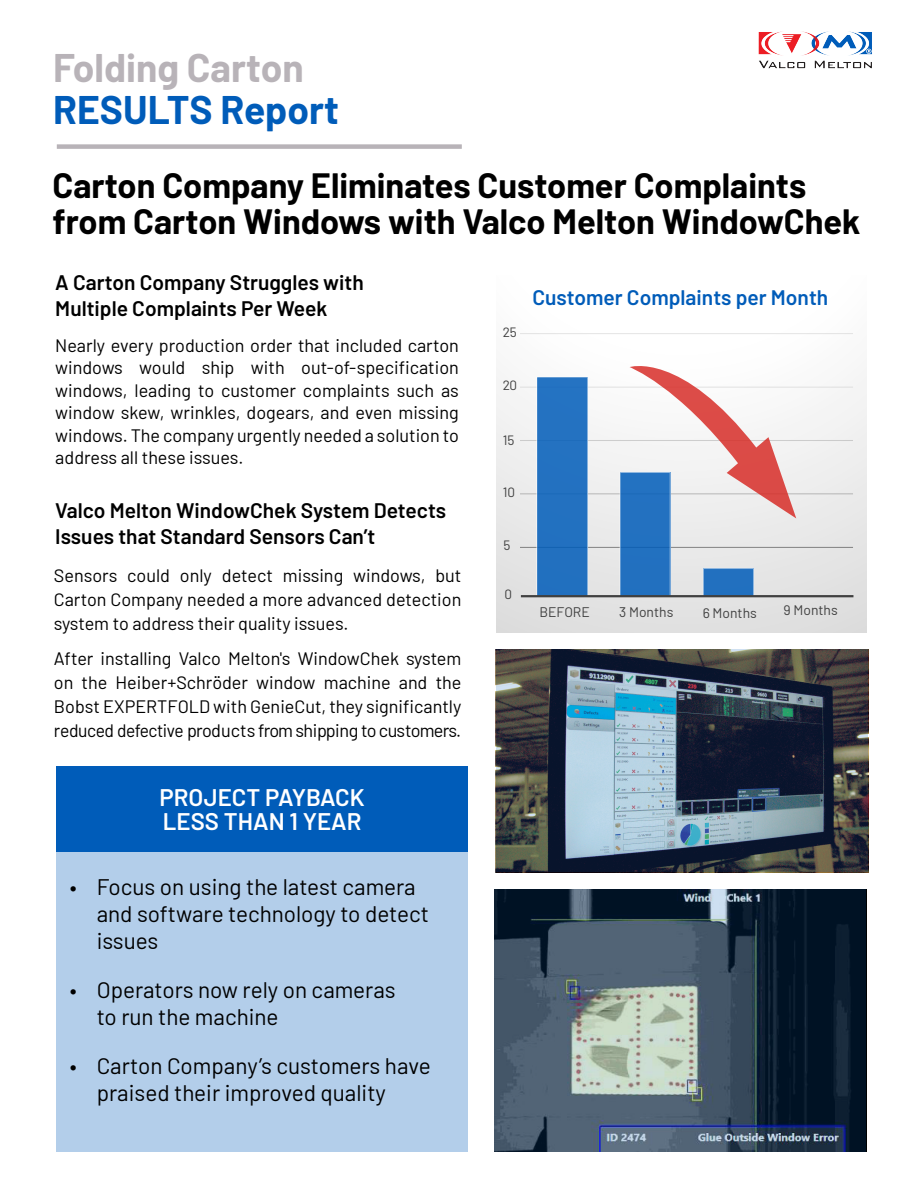
<style>
.page{position:relative;width:918px;height:1188px;background:#fff}
.page>*{position:absolute;margin:0;border:0;box-sizing:border-box;transform-origin:0 0}
.t1{font:700 39px "Barlow";color:#b8b3b8}
.t2{font:700 39px "Barlow";color:#005cb9}
.t3{font:700 34.35px/36px "Barlow";color:#000}
.t4{font:600 24px/24px "Barlow";color:#fff}
.t5{font:22.5px/27px "Barlow";color:#000}
.t6{font:600 21px/25.5px "Barlow";color:#000}
.t7{font:600 21px "Barlow";color:#005cb9}
.t8{font:18px/22.5px "Barlow";letter-spacing:-.005em;color:#000;text-align:justify}
.t9{font:13.95px "Barlow";color:#404040}
.t10{font:13.5px "Barlow";letter-spacing:-.005em;color:#404040}
</style>
<div class="page">
<img style="left:758px;top:31px;width:114px;height:38px">
<div style="left:57px;top:144px;width:405px;height:5px;background:#b8b3b8"></div>
<div style="left:496px;top:276px;width:370px;height:356px;background:linear-gradient(to bottom,#fff,#dedede)"></div>
<img style="left:521px;top:334px;width:333px;height:214px">
<div style="left:537px;top:377px;width:51px;height:219px;background:#2371c0"></div>
<div style="left:536px;top:376px;width:52px;height:221px;border:1px solid #fff"></div>
<div style="left:620px;top:472px;width:50px;height:124px;background:#2271c0"></div>
<div style="left:619px;top:472px;width:52px;height:125px;border:1px solid #fff"></div>
<div style="left:703px;top:568px;width:51px;height:29px;background:#2270bf"></div>
<hr style="left:521px;top:595px;width:332px;height:2px;background:#404040">
<svg style="left:495px;top:889px;width:371px;height:263px;background:#415260"></svg>
<div style="left:56px;top:822px;width:412px;height:330px;background:#b3ceea"></div>
<div style="left:56px;top:767px;width:412px;height:85px;background:#005cb9"></div>
<svg style="left:630px;top:350px;width:166px;height:168px"></svg>
<img style="left:496px;top:650px;width:371px;height:222px">
<h1 class="t1" style="left:53px;top:39px;width:252px">Folding Carton</h1>
<h1 class="t2" style="left:53px;top:81px;width:287px">RESULTS Report</h1>
<h2 class="t3" style="left:53px;top:165px;width:809px">Carton Company Eliminates Customer Complaints from Carton Windows with Valco Melton WindowChek</h2>
<p class="t6" style="left:55px;top:268px;width:310px">A Carton Company Struggles with<br>Multiple Complaints Per Week</p>
<p class="t8" style="left:55px;top:333px;width:405px">Nearly every production order that included carton windows would ship with out-of-specification windows, leading to customer complaints such as window skew, wrinkles, dogears, and even missing windows. The company urgently needed a solution to address all these issues.</p>
<p class="t6" style="left:55px;top:496px;width:392px">Valco Melton WindowChek System Detects<br>Issues that Standard Sensors Can’t</p>
<p class="t8" style="left:54px;top:562px;width:409px;line-height:24px">Sensors could only detect missing windows, but Carton Company needed a more advanced detection system to address their quality issues.</p>
<p class="t8" style="left:54px;top:645px;width:409px;line-height:24px">After installing Valco Melton's WindowChek system on the Heiber+Schröder window machine and the Bobst EXPERTFOLD with GenieCut, they significantly reduced defective products from shipping to customers.</p>
<h3 class="t4" style="left:160px;top:783px;width:207px">PROJECT PAYBACK<br>LESS THAN 1 YEAR</h3>
<p class="t5" style="left:97px;top:872px;width:334px;text-indent:-27px">• Focus on using the latest camera and software technology to detect issues</p>
<p class="t5" style="left:97px;top:975px;width:300px;text-indent:-27px">• Operators now rely on cameras to run the machine</p>
<p class="t5" style="left:97px;top:1050px;width:335px;text-indent:-27px">• Carton Company’s customers have praised their improved quality</p>
<p class="t10" style="left:503px;top:322px;width:16px">25</p>
<p class="t7" style="left:532px;top:282px;width:297px">Customer Complaints per Month</p>
<p class="t10" style="left:503px;top:375px;width:16px">20</p>
<p class="t10" style="left:503px;top:430px;width:13px">15</p>
<p class="t10" style="left:503px;top:482px;width:14px">10</p>
<p class="t10" style="left:504px;top:536px;width:8px">5</p>
<p class="t10" style="left:504px;top:584px;width:9px">0</p>
<p class="t9" style="left:539px;top:602px;width:52px">BEFORE</p>
<p class="t9" style="left:619px;top:602px;width:56px">3 Months</p>
<p class="t9" style="left:703px;top:603px;width:56px">6 Months</p>
<p class="t9" style="left:784px;top:600px;width:56px">9 Months</p>
</div>
